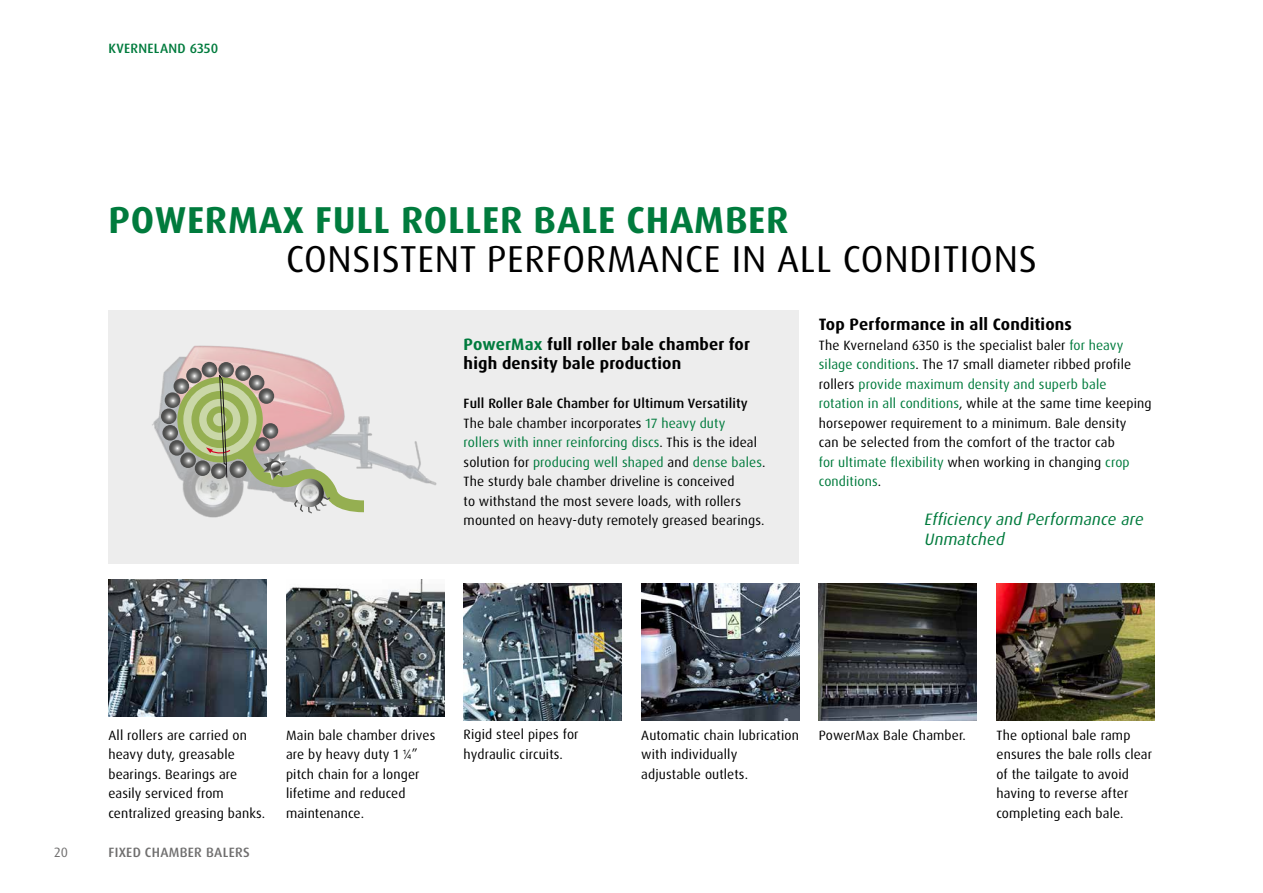
<style>
.page{position:relative;width:1263px;height:893px;background:#fff}
.page>*{position:absolute;margin:0;border:0;box-sizing:border-box;transform-origin:0 0}
.t1{font:37.5px "Dax Pro";letter-spacing:.02em;color:#000}
.t2{font:700 37.5px "Dax Pro";letter-spacing:.02em;color:#007b3d}
.t3{font:700 16.5px/19.5px "Dax Pro";letter-spacing:.01em;color:#000}
.t4{font:italic 16.5px/19.5px "Dax Pro";letter-spacing:.01em;color:#007b3d}
.t5{font:13.5px/19.5px "Dax Pro";letter-spacing:.01em;color:#000}
.t6{font:500 13.5px "Dax Pro";letter-spacing:.02em;color:#706f6f}
.t7{font:500 13.5px "Dax Pro";letter-spacing:.02em;color:#007b3d}
.t8{font:13.5px "Dax Pro";color:#706f6f}
.s1{color:#007b3d}
.s2{font-weight:500}
.s3{font-family:"Glober"}
</style>
<div class="page">
<img style="left:819px;top:584px;width:158px;height:136px">
<img style="left:996px;top:584px;width:158px;height:136px">
<img style="left:286px;top:580px;width:158px;height:136px">
<img style="left:464px;top:584px;width:158px;height:136px">
<img style="left:641px;top:584px;width:158px;height:136px">
<img style="left:108px;top:580px;width:159px;height:136px">
<div style="left:108px;top:311px;width:691px;height:253px;background:#ededed"></div>
<img style="left:152px;top:345px;width:285px;height:173px">
<div style="left:177px;top:377px;width:86px;height:85px;background:#95af51;border-radius:50%"></div>
<div style="left:183px;top:383px;width:74px;height:73px;background:#cad7a8;border-radius:50%"></div>
<div style="left:191px;top:391px;width:57px;height:57px;background:#95af51;border-radius:50%"></div>
<div style="left:199px;top:399px;width:41px;height:41px;background:#cad7a8;border-radius:50%"></div>
<svg style="left:186px;top:368px;width:16px;height:15px"></svg>
<svg style="left:202px;top:362px;width:15px;height:15px"></svg>
<svg style="left:218px;top:362px;width:16px;height:16px"></svg>
<svg style="left:235px;top:365px;width:16px;height:16px"></svg>
<svg style="left:174px;top:378px;width:15px;height:16px"></svg>
<svg style="left:165px;top:392px;width:15px;height:16px"></svg>
<svg style="left:161px;top:408px;width:16px;height:16px"></svg>
<svg style="left:162px;top:425px;width:16px;height:16px"></svg>
<svg style="left:169px;top:440px;width:16px;height:16px"></svg>
<svg style="left:180px;top:452px;width:16px;height:16px"></svg>
<svg style="left:195px;top:460px;width:15px;height:16px"></svg>
<svg style="left:206px;top:375px;width:158px;height:139px"></svg>
<p class="t7" style="left:108px;top:40px;width:111px">KVERNELAND 6350</p>
<h1 class="t2" style="left:109px;top:195px;width:681px">POWERMAX FULL ROLLER BALE CHAMBER</h1>
<h1 class="t1" style="left:286px;top:234px;width:752px">CONSISTENT PERFORMANCE IN ALL CONDITIONS</h1>
<p class="t3" style="left:464px;top:334px;width:288px"><span class="s1">PowerMax</span> full roller bale chamber for high density bale production</p>
<p class="t5" style="left:464px;top:394px;width:303px"><span class="s2">Full Roller Bale Chamber for Ultimum Versatility </span>The bale chamber incorporates <span class="s1">17 heavy duty<br>rollers with inner reinforcing discs</span>. This is the ideal solution for <span class="s1">producing well shaped</span> and <span class="s1">dense bales</span>.<br>The sturdy bale chamber driveline is conceived<br>to withstand the most severe loads, with rollers mounted on heavy-duty remotely greased bearings.</p>
<p class="t3" style="left:819px;top:315px;width:255px">Top Performance in all Conditions</p>
<p class="t5" style="left:819px;top:335px;width:334px">The Kverneland 6350 is the specialist baler <span class="s1">for heavy silage conditions</span>. The 17 small diameter ribbed profile rollers <span class="s1">provide maximum density and superb bale rotation in all conditions</span>, while at the same time keeping horsepower requirement to a minimum. Bale density<br>can be selected from the comfort of the tractor cab<br><span class="s1">for ultimate flexibility</span> when working in changing <span class="s1">crop conditions</span>.</p>
<p class="t4" style="left:925px;top:510px;width:220px">Efficiency and Performance are<br>Unmatched</p>
<p class="t8" style="left:54px;top:843px;width:15px">20</p>
<p class="t5" style="left:464px;top:725px;width:116px">Rigid steel pipes for hydraulic circuits.</p>
<p class="t5" style="left:108px;top:725px;width:158px">All rollers are carried on heavy duty, greasable bearings. Bearings are easily serviced from centralized greasing banks.</p>
<p class="t5" style="left:286px;top:725px;width:151px">Main bale chamber drives are by heavy duty 1 <span class="s3">¼</span>” pitch chain for a longer lifetime and reduced maintenance.</p>
<p class="t5" style="left:641px;top:725px;width:159px">Automatic chain lubrication with individually adjustable outlets.</p>
<p class="t6" style="left:108px;top:843px;width:143px">FIXED CHAMBER BALERS</p>
<p class="t5" style="left:819px;top:725px;width:149px">PowerMax Bale Chamber.</p>
<p class="t5" style="left:996px;top:725px;width:157px">The optional bale ramp ensures the bale rolls clear of the tailgate to avoid having to reverse after completing each bale.</p>
</div>
